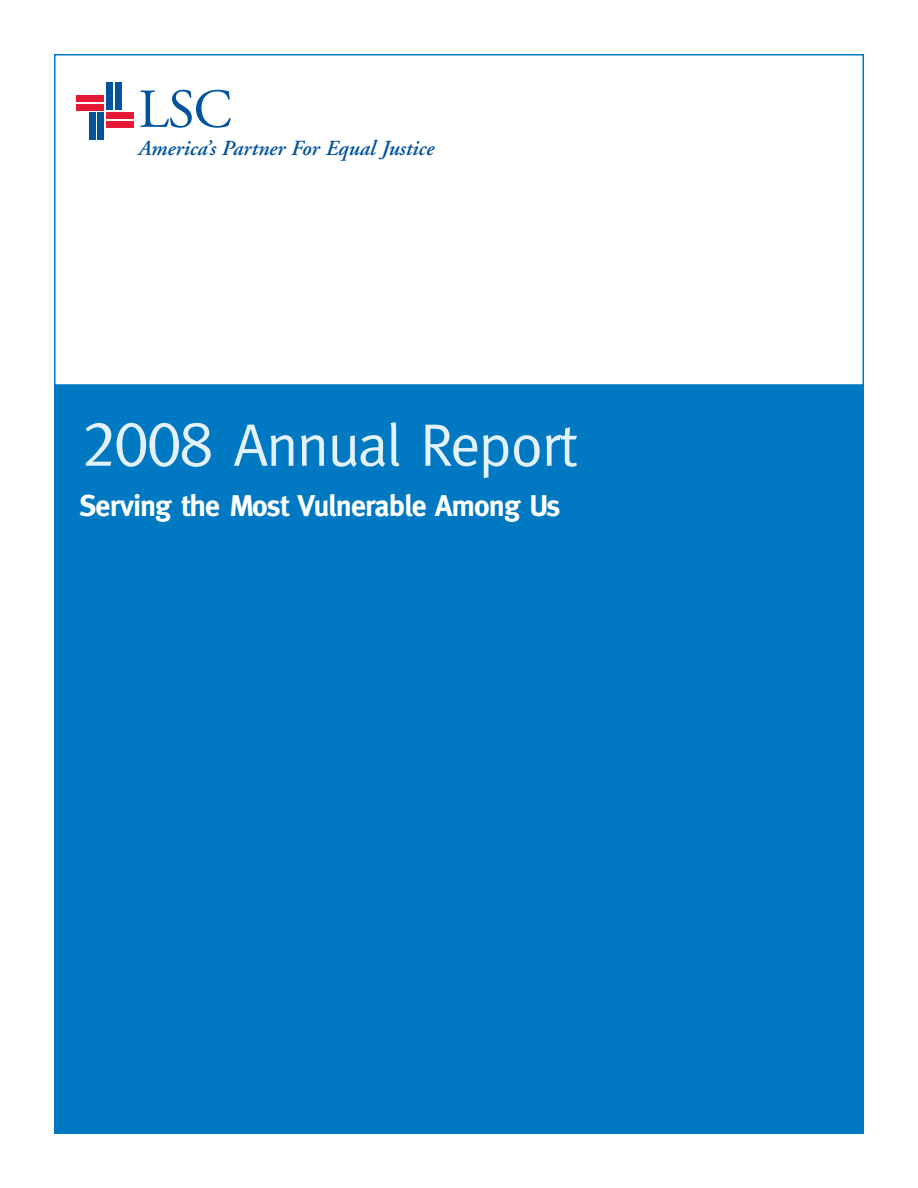
<style>
.page{position:relative;width:918px;height:1188px;background:#fff}
.page>*{position:absolute;margin:0;border:0;box-sizing:border-box;transform-origin:0 0}
.t1{font:60px "Meta";letter-spacing:-.025em;color:#e3f1fa}
.t2{font:54.9px "Adobe Garamond";color:#01539e}
.t3{font:700 30px "Meta";letter-spacing:-.025em;color:#fff}
.t4{font:italic 600 21.45px "Adobe Garamond";color:#01539e}
.s1{font-family:"Meta Caps";font-size:64.5px}
</style>
<div class="page">
<div style="left:54px;top:54px;width:810px;height:1080px;background:#0079c2"></div>
<div style="left:55px;top:55px;width:808px;height:330px;background:#fff"></div>
<div style="left:54px;top:54px;width:810px;height:332px;border:2px solid #0079c2"></div>
<div style="left:77px;top:95px;width:27px;height:7px;background:#e51836"></div>
<div style="left:77px;top:104px;width:27px;height:6px;background:#e51836"></div>
<div style="left:107px;top:113px;width:27px;height:6px;background:#e51836"></div>
<div style="left:107px;top:121px;width:27px;height:6px;background:#e51836"></div>
<div style="left:107px;top:83px;width:6px;height:27px;background:#01539e"></div>
<div style="left:115px;top:83px;width:7px;height:27px;background:#01539e"></div>
<div style="left:89px;top:112px;width:6px;height:28px;background:#01539e"></div>
<div style="left:98px;top:112px;width:6px;height:28px;background:#01539e"></div>
<h2 class="t2" style="left:139px;top:88px;width:95px">LSC</h2>
<p class="t4" style="left:139px;top:139px;width:297px">America’s Partner For Equal Justice</p>
<h1 class="t1" style="left:82px;top:410px;width:498px"><span class="s1">2008</span> Annual Report</h1>
<h3 class="t3" style="left:80px;top:488px;width:482px">Serving the Most Vulnerable Among Us</h3>
</div>
